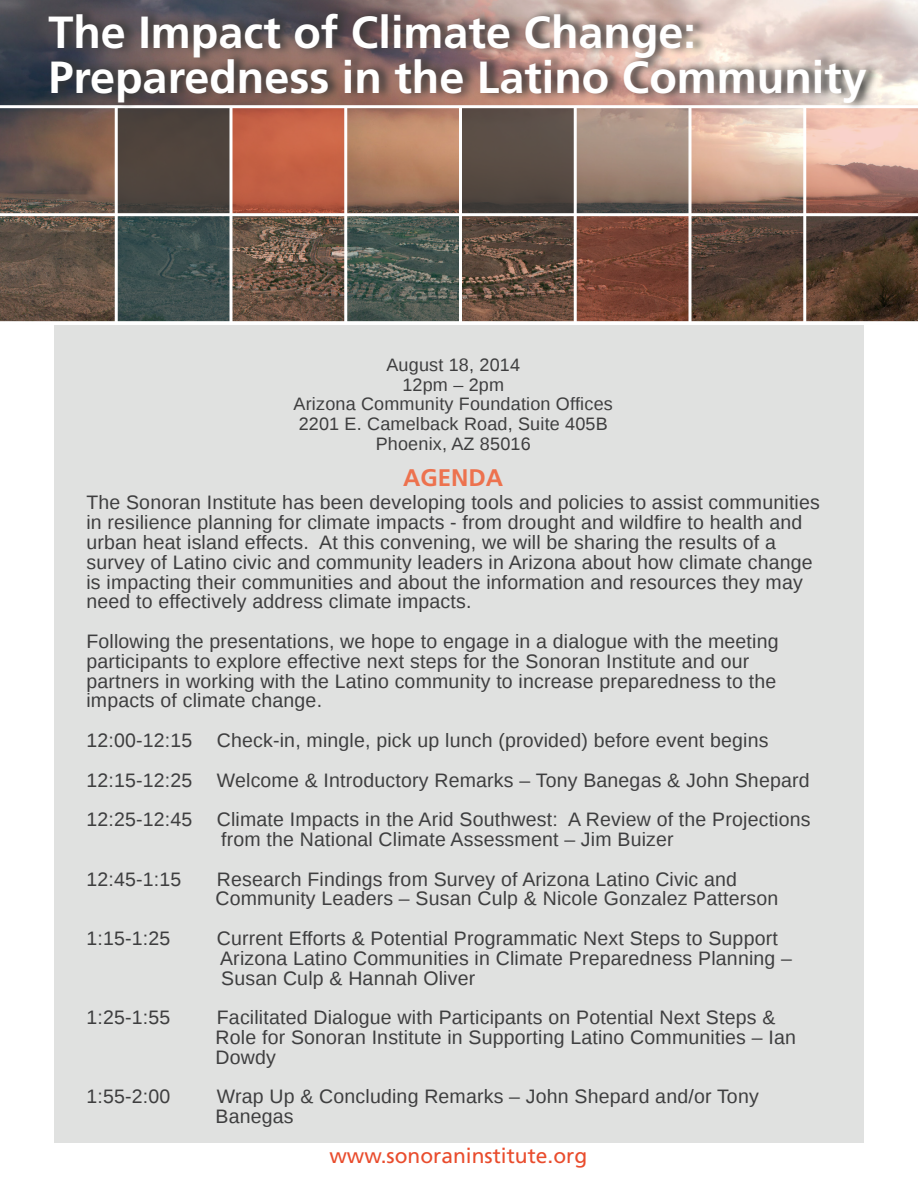
<style>
.page{position:relative;width:918px;height:1188px;background:#fff}
.page>*{position:absolute;margin:0;border:0;box-sizing:border-box;transform-origin:0 0}
.t1{font:700 45px/45px "Frutiger LT Com";color:#fff}
.TOC_Headings{font:700 24px "Frutiger LT Com";color:#ed724e}
.BackPage_Info{font:21px "Frutiger LT Com";color:#e94c2d}
.Body_Paragraph{font:19.5px/19.8px "Liberation Sans";letter-spacing:.01em;color:#3e3e3f}
.Body_Paragraph-2{font:18px/19.8px "Liberation Sans";letter-spacing:.01em;color:#3e3e3f;text-align:center}
</style>
<div class="page">
<div style="left:54px;top:326px;width:809px;height:817px;background:#e0e1e0"></div>
<img style="left:0;top:0;width:918px;height:321px">
<svg style="left:577px;top:110px;width:111px;height:103px;background:#988375"></svg>
<svg style="left:577px;top:216px;width:111px;height:105px;background:#794334"></svg>
<svg style="left:347px;top:216px;width:112px;height:105px;background:#4e5c54"></svg>
<svg style="left:462px;top:110px;width:112px;height:103px;background:#554a43"></svg>
<div style="left:117px;top:106px;width:114px;height:108px;background:#4e433c"></div>
<svg style="left:232px;top:110px;width:112px;height:103px;background:#c36145"></svg>
<svg style="left:118px;top:216px;width:112px;height:105px;background:#3c4f4f"></svg>
<svg style="left:806px;top:108px;width:112px;height:105px;background:#d1a394"></svg>
<hr style="left:0;top:213px;width:918px;height:3px;background:#fff">
<hr style="left:115px;top:106px;width:3px;height:218px;background:#fff">
<hr style="left:230px;top:106px;width:2px;height:218px;background:#fff">
<hr style="left:344px;top:106px;width:3px;height:217px;background:#fff">
<hr style="left:803px;top:106px;width:3px;height:217px;background:#fff">
<svg style="left:688px;top:110px;width:4px;height:211px"></svg>
<hr style="left:574px;top:106px;width:3px;height:218px;background:#fff">
<hr style="left:459px;top:106px;width:3px;height:218px;background:#fff">
<hr style="left:0;top:105px;width:918px;height:3px;background:#fff">
<svg style="left:48px;top:5px;width:833px;height:105px;background:#917d79"></svg>
<p class="t1" style="left:48px;top:10px;width:820px">The Impact of Climate Change:<br>Preparedness in the Latino Community</p>
<p class="Body_Paragraph-2" style="left:294px;top:355px;width:321px">August 18, 2014<br>12pm – 2pm<br>Arizona Community Foundation Offices<br>2201 E. Camelback Road, Suite 405B<br>Phoenix, AZ 85016</p>
<p class="TOC_Headings" style="left:403px;top:463px;width:101px">AGENDA</p>
<p class="Body_Paragraph" style="left:86px;top:494px;width:735px">The Sonoran Institute has been developing tools and policies to assist communities in resilience planning for climate impacts - from drought and wildfire to health and urban heat island effects. At this convening, we will be sharing the results of a survey of Latino civic and community leaders in Arizona about how climate change is impacting their communities and about the information and resources they may need to effectively address climate impacts.</p>
<p class="Body_Paragraph" style="left:86px;top:632px;width:694px">Following the presentations, we hope to engage in a dialogue with the meeting participants to explore effective next steps for the Sonoran Institute and our partners in working with the Latino community to increase preparedness to the impacts of climate change.</p>
<p class="Body_Paragraph" style="left:86px;top:731px;width:108px">12:00-12:15</p>
<p class="Body_Paragraph" style="left:217px;top:731px;width:553px">Check-in, mingle, pick up lunch (provided) before event begins</p>
<p class="Body_Paragraph" style="left:86px;top:771px;width:108px">12:15-12:25</p>
<p class="Body_Paragraph" style="left:217px;top:771px;width:594px">Welcome &amp; Introductory Remarks – Tony Banegas &amp; John Shepard</p>
<p class="Body_Paragraph" style="left:86px;top:810px;width:108px">12:25-12:45</p>
<p class="Body_Paragraph" style="left:217px;top:810px;width:595px">Climate Impacts in the Arid Southwest: A Review of the Projections from the National Climate Assessment – Jim Buizer</p>
<p class="Body_Paragraph" style="left:86px;top:870px;width:96px">12:45-1:15</p>
<p class="Body_Paragraph" style="left:216px;top:870px;width:564px">Research Findings from Survey of Arizona Latino Civic and<br>Community Leaders – Susan Culp &amp; Nicole Gonzalez Patterson</p>
<p class="Body_Paragraph" style="left:86px;top:929px;width:85px">1:15-1:25</p>
<p class="Body_Paragraph" style="left:217px;top:929px;width:577px">Current Efforts &amp; Potential Programmatic Next Steps to Support<br>Arizona Latino Communities in Climate Preparedness Planning –<br>Susan Culp &amp; Hannah Oliver</p>
<p class="Body_Paragraph" style="left:86px;top:1008px;width:85px">1:25-1:55</p>
<p class="Body_Paragraph" style="left:216px;top:1008px;width:582px">Facilitated Dialogue with Participants on Potential Next Steps &amp;<br>Role for Sonoran Institute in Supporting Latino Communities – Ian<br>Dowdy</p>
<p class="Body_Paragraph" style="left:86px;top:1088px;width:85px">1:55-2:00</p>
<p class="Body_Paragraph" style="left:216px;top:1088px;width:545px">Wrap Up &amp; Concluding Remarks – John Shepard and/or Tony<br>Banegas</p>
<p class="BackPage_Info" style="left:329px;top:1144px;width:259px">www.sonoraninstitute.org</p>
</div>
